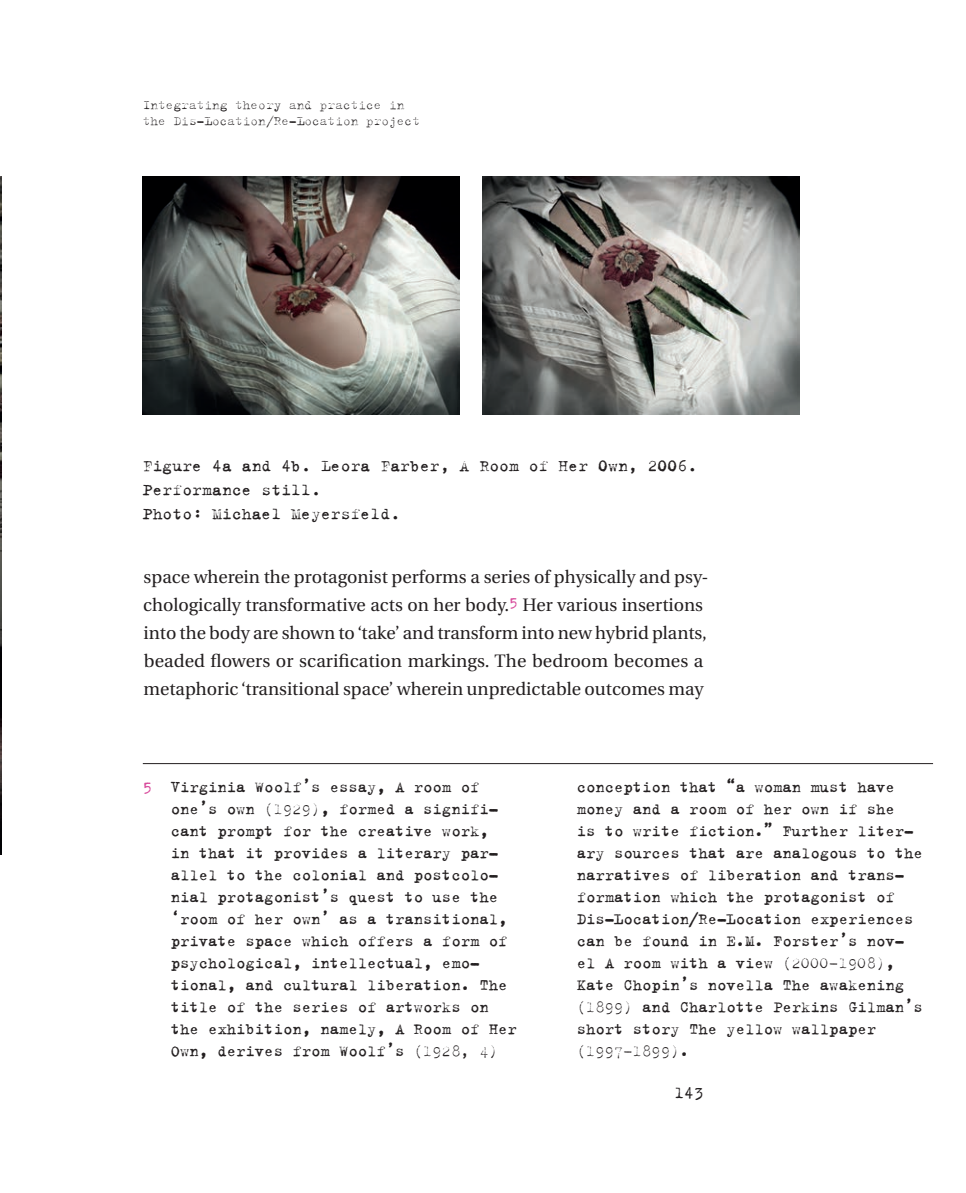
<style>
.page{position:relative;width:966px;height:1193px;background:#fff}
.page>*{position:absolute;margin:0;border:0;box-sizing:border-box;transform-origin:0 0}
.t1{font:18px/28px "Utopia";color:#231f20}
.t2{font:18px/24px "Trixie Text";color:#231f20}
.t3{font:17px/22px "Trixie";color:#231f20}
.t4{font:300 14px/16px "Trixie";color:#231f20}
.s1{color:#d84a9b}
.s2{font-weight:300}
</style>
<div class="page">
<img style="left:0;top:177px;width:1px;height:677px">
<hr style="left:143px;top:763px;width:790px;height:1px;background:#231f20">
<img style="left:143px;top:177px;width:317px;height:238px">
<img style="left:483px;top:177px;width:317px;height:238px">
<p class="t4" style="left:143px;top:97px;width:279px">Integrating theory and practice in the Dis-Location/Re-Location project</p>
<p class="t2" style="left:143px;top:453px;width:556px">Figure 4a and 4b. Leora Farber, A Room of Her Own, 2006.<br>Performance still.<br>Photo: Michael Meyersfeld.</p>
<p class="t1" style="left:143px;top:563px;width:567px">space wherein the protagonist performs a series of physically and psy&shy;chologically transformative acts on her body.<sup>5</sup> Her various insertions into the body are shown to ‘take’ and transform into new hybrid plants, beaded flowers or scarification markings. The bedroom becomes a metaphoric ‘transitional space’ wherein unpredictable outcomes may</p>
<p class="t3" style="left:171px;top:775px;width:347px;text-indent:-28px"><span class="s1">5</span> Virginia Woolf’s essay, A room of one’s own <span class="s2">(1929)</span>, formed a signifi&shy;cant prompt for the creative work,<br>in that it provides a literary par&shy;allel to the colonial and postcolo&shy;nial protagonist’s quest to use the ‘room of her own’ as a transitional, private space which offers a form of psychological, intellectual, emo&shy;tional, and cultural liberation. The title of the series of artworks on the exhibition, namely, A Room of Her Own, derives from Woolf’s <span class="s2">(1928, 4)</span></p>
<p class="t3" style="left:577px;top:775px;width:347px">conception that “a woman must have money and a room of her own if she<br>is to write fiction.” Further liter&shy;ary sources that are analogous to the narratives of liberation and trans&shy;formation which the protagonist of Dis-Location/Re-Location experiences can be found in E.M. Forster’s nov&shy;el A room with a view <span class="s2">(2000–1908)</span>, Kate Chopin’s novella The awakening <span class="s2">(1899)</span> and Charlotte Perkins Gilman’s short story The yellow wallpaper <span class="s2">(1997–1899)</span>.</p>
<p class="t2" style="left:674px;top:1081px;width:31px">143</p>
</div>
